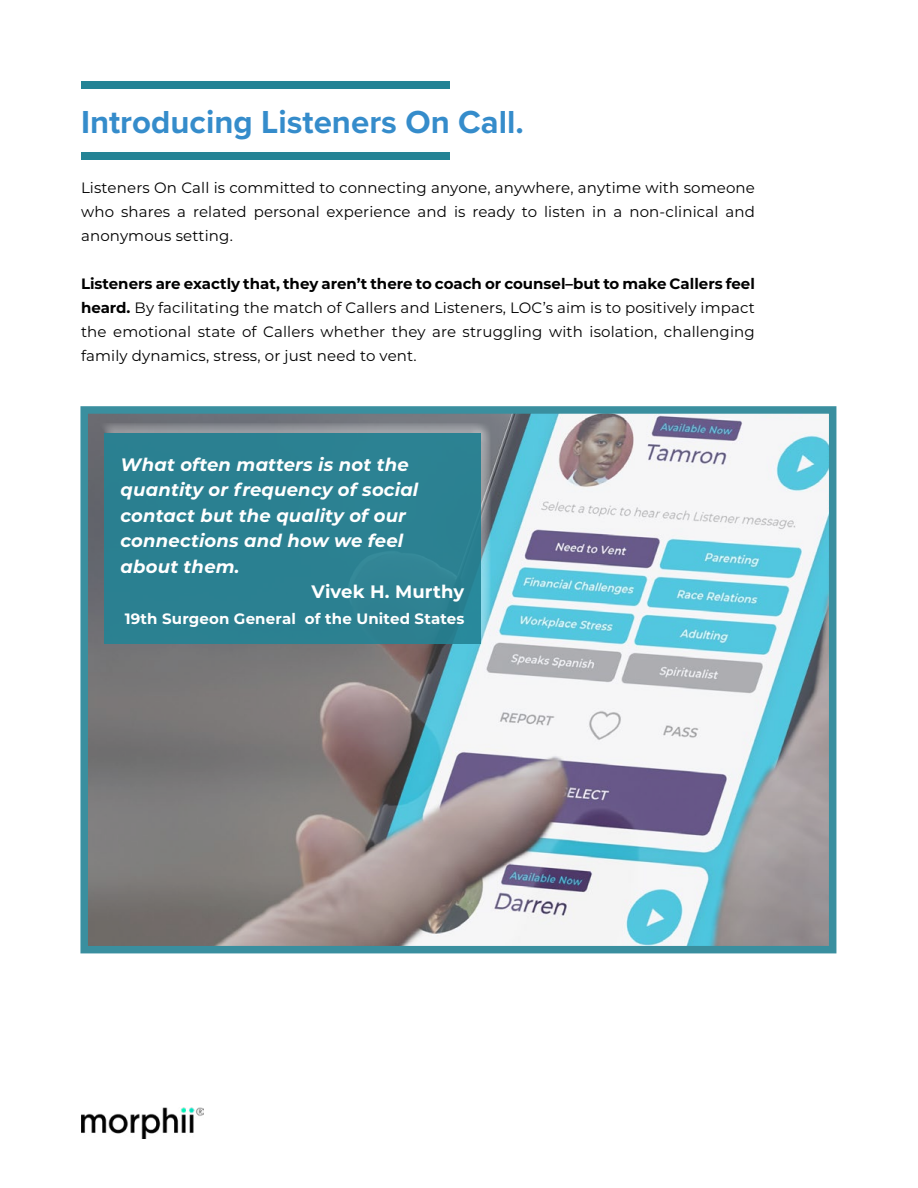
<style>
.page{position:relative;width:918px;height:1188px;background:#fff}
.page>*{position:absolute;margin:0;border:0;box-sizing:border-box;transform-origin:0 0}
.t1{font:700 33px "Proxima Nova";color:#358ccb}
.t2{font:italic 700 18px/25.5px "Montserrat";letter-spacing:.01em;color:#fff}
.t3{font:700 18px "Montserrat";letter-spacing:.01em;color:#fff}
.t4{font:15px/24px "Montserrat";letter-spacing:.01em;color:#000;text-align:justify}
.t5{font:700 15px "Montserrat";letter-spacing:.01em;color:#fff}
.s1{font-weight:700}
</style>
<div class="page">
<img style="left:81px;top:1107px;width:122px;height:31px">
<div style="left:81px;top:152px;width:368px;height:7px;background:#248395"></div>
<div style="left:81px;top:81px;width:368px;height:7px;background:#248395"></div>
<img style="left:89px;top:415px;width:738px;height:529px">
<div style="left:80px;top:406px;width:756px;height:547px;border:8px solid #248395"></div>
<div style="left:97px;top:423px;width:394px;height:229px;background:#fff;opacity:.75"></div>
<div style="left:104px;top:433px;width:377px;height:211px;background:#2b8091"></div>
<h1 class="t1" style="left:81px;top:98px;width:444px">Introducing Listeners On Call.</h1>
<p class="t4" style="left:81px;top:175px;width:675px">Listeners On Call is committed to connecting anyone, anywhere, anytime with someone who shares a related personal experience and is ready to listen in a non-clinical and anonymous setting.</p>
<p class="t4" style="left:81px;top:271px;width:675px"><span class="s1">Listeners are exactly that, they aren’t there to coach or counsel–but to make Callers feel heard.</span> By facilitating the match of Callers and Listeners, LOC’s aim is to positively impact the emotional state of Callers whether they are struggling with isolation, challenging family dynamics, stress, or just need to vent.</p>
<p class="t2" style="left:121px;top:451px;width:299px">What often matters is not the quantity or frequency of social contact but the quality of our connections and how we feel about them.</p>
<p class="t3" style="left:312px;top:579px;width:154px">Vivek H. Murthy</p>
<p class="t5" style="left:125px;top:608px;width:341px">19th Surgeon General of the United States</p>
</div>
